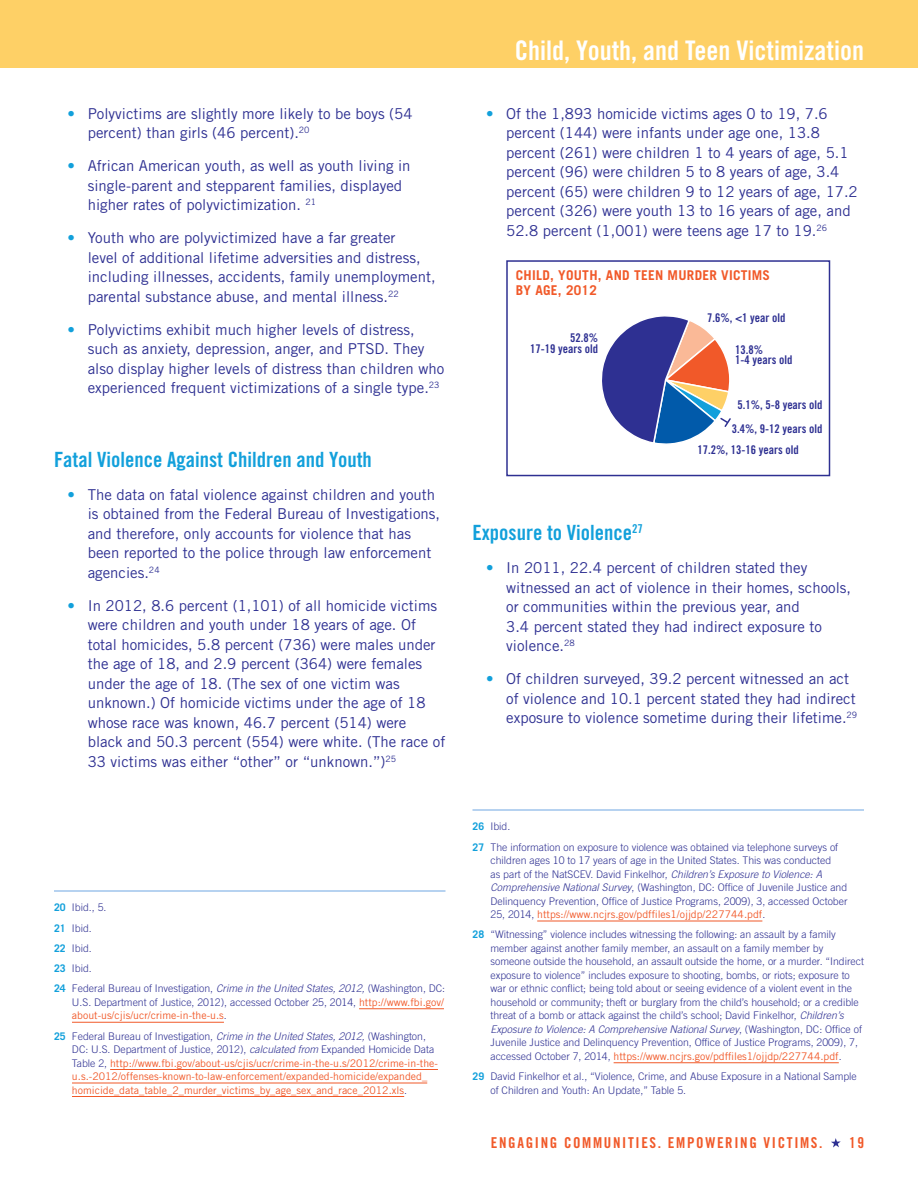
<style>
.page{position:relative;width:918px;height:1188px;background:#fff}
.page>*{position:absolute;margin:0;border:0;box-sizing:border-box;transform-origin:0 0}
.t1{font:180px "Chartwell Pies";color:#015aaa}
.t2{font:27px "Trade Gothic LT Std Bd Cn 20";color:#fff}
.t3{font:21px "Trade Gothic LT Std Bd Cn 20";color:#12a0db}
.t4{font:15px/19.5px "Trade Gothic LT Std";color:#2e3092}
.t5{font:15px "Trade Gothic LT Std Bd Cn 20";letter-spacing:.11em;color:#f15929}
.t6{font:700 13.5px/15px "Trade Gothic LT Std";letter-spacing:.02em;color:#f15929}
.t7{font:12px/10.5px "Trade Gothic LT Std Bd Cn 20";color:#2e3092;text-align:center}
.t8{font:300 10.5px/13.5px "Trade Gothic LT Std";color:#2e3092}
.t9{font:10.5px/13.5px "Trade Gothic LT Std";color:#f15929}
.s1{color:#12a0db}
.s2{font-weight:700;color:#12a0db}
.s3{font-style:italic}
.s4{font-weight:400;color:#f15929}
.s5{font-weight:300;color:#2e3092}
.s6{font-weight:300;font-style:italic;color:#2e3092}
.s7{color:#fab997}
.s8{color:#f15929}
.s9{color:#2e3092}
</style>
<div class="page">
<svg style="left:831px;top:1138px;width:10px;height:10px"></svg>
<div style="left:0;top:0;width:918px;height:68px;background:#fed066"></div>
<hr style="left:54px;top:891px;width:392px;height:1px;background:#6fa7e3">
<hr style="left:359px;top:1008px;width:85px;height:1px;background:#f15929">
<hr style="left:72px;top:1022px;width:152px;height:1px;background:#f15929">
<hr style="left:110px;top:1069px;width:328px;height:1px;background:#f15929">
<hr style="left:72px;top:1083px;width:355px;height:1px;background:#f15929">
<hr style="left:72px;top:1096px;width:332px;height:1px;background:#f15929">
<hr style="left:472px;top:810px;width:392px;height:1px;background:#6fa7e3">
<hr style="left:537px;top:921px;width:225px;height:1px;background:#f15929">
<hr style="left:614px;top:1062px;width:225px;height:1px;background:#f15929">
<div style="left:506px;top:260px;width:324px;height:216px;border:2px solid #2e3092"></div>
<p class="t4" style="left:88px;top:104px;width:326px;text-indent:-20px"><span class="s1">•</span> Polyvictims are slightly more likely to be boys (54 percent) than girls (46 percent).<sup>20</sup></p>
<p class="t4" style="left:88px;top:156px;width:324px;text-indent:-20px"><span class="s1">•</span> African American youth, as well as youth living in single-parent and stepparent families, displayed higher rates of polyvictimization. <sup>21</sup></p>
<p class="t4" style="left:88px;top:228px;width:349px;text-indent:-20px"><span class="s1">•</span> Youth who are polyvictimized have a far greater<br>level of additional lifetime adversities and distress, including illnesses, accidents, family unemployment, parental substance abuse, and mental illness.<sup>22</sup></p>
<p class="t4" style="left:88px;top:320px;width:358px;text-indent:-20px"><span class="s1">•</span> Polyvictims exhibit much higher levels of distress, such as anxiety, depression, anger, and PTSD. They also display higher levels of distress than children who experienced frequent victimizations of a single type.<sup>23</sup></p>
<p class="t3" style="left:54px;top:447px;width:319px">Fatal Violence Against Children and Youth</p>
<p class="t4" style="left:88px;top:485px;width:354px;text-indent:-20px"><span class="s1">•</span> The data on fatal violence against children and youth is obtained from the Federal Bureau of Investigations, and therefore, only accounts for violence that has been reported to the police through law enforcement agencies.<sup>24</sup></p>
<p class="t4" style="left:88px;top:596px;width:359px;text-indent:-20px"><span class="s1">•</span> In 2012, 8.6 percent (1,101) of all homicide victims were children and youth under 18 years of age. Of total homicides, 5.8 percent (736) were males under the age of 18, and 2.9 percent (364) were females under the age of 18. (The sex of one victim was unknown.) Of homicide victims under the age of 18 whose race was known, 46.7 percent (514) were<br>black and 50.3 percent (554) were white. (The race of 33 victims was either “other” or “unknown.”)<sup>25</sup></p>
<p class="t8" style="left:54px;top:897px;width:393px;line-height:20.2px"><span class="s2">20</span> Ibid., 5.<br><span class="s2">21</span> Ibid.<br><span class="s2">22</span> Ibid.<br><span class="s2">23</span> Ibid.<br><span class="s2">24</span> Federal Bureau of Investigation, <span class="s3">Crime in the United States, 2012,</span> (Washington, DC:</p>
<p class="t8" style="left:72px;top:995px;width:373px">U.S. Department of Justice, 2012), accessed October 25, 2014, <span class="s4">http://www.fbi.gov/ about-us/cjis/ucr/crime-in-the-u.s</span>.</p>
<p class="t9" style="left:72px;top:1029px;width:367px;text-indent:-18px"><span class="s2">25</span> <span class="s5">Federal Bureau of Investigation,</span> <span class="s6">Crime in the United States, 2012,</span> <span class="s5">(Washington, DC: U.S. Department of Justice, 2012),</span> <span class="s6">calculated from</span> <span class="s5">Expanded Homicide Data Table 2,</span> http://www.fbi.gov/about-us/cjis/ucr/crime-in-the-u.s/2012/crime-in-the&shy;u.s.-2012/offenses-known-to-law-enforcement/expanded-homicide/expanded_ homicide_data_table_2_murder_victims_by_age_sex_and_race_2012.xls<span class="s5">.</span></p>
<h2 class="t2" style="left:515px;top:34px;width:351px">Child, Youth, and Teen Victimization</h2>
<p class="t4" style="left:506px;top:104px;width:353px;text-indent:-20px"><span class="s1">•</span> Of the 1,893 homicide victims ages 0 to 19, 7.6 percent (144) were infants under age one, 13.8 percent (261) were children 1 to 4 years of age, 5.1 percent (96) were children 5 to 8 years of age, 3.4 percent (65) were children 9 to 12 years of age, 17.2 percent (326) were youth 13 to 16 years of age, and 52.8 percent (1,001) were teens age 17 to 19.<sup>26</sup></p>
<p class="t6" style="left:516px;top:267px;width:256px">CHILD, YOUTH, AND TEEN MURDER VICTIMS<br>BY AGE, 2012</p>
<h1 class="t1" style="left:636px;top:251px;width:294px;rotate:21deg"><span class="s7">8</span><span class="s8">4</span>17<span class="s9">53</span></h1>
<p class="t7" style="left:707px;top:313px;width:80px">7.6%, &lt;1 year old</p>
<p class="t7" style="left:530px;top:333px;width:69px;text-align:right">52.8%<br>17-19 years old</p>
<p class="t7" style="left:735px;top:344px;width:59px;text-align:left">13.8%<br>1-4 years old</p>
<p class="t7" style="left:732px;top:392px;width:92px;line-height:23.9px">5.1%, 5-8 years old<br>3.4%, 9-12 years old</p>
<p class="t7" style="left:697px;top:445px;width:103px">17.2%, 13-16 years old</p>
<p class="t3" style="left:472px;top:520px;width:172px">Exposure to Violence<sup>27</sup></p>
<p class="t4" style="left:506px;top:558px;width:346px;text-indent:-20px"><span class="s1">•</span> In 2011, 22.4 percent of children stated they witnessed an act of violence in their homes, schools, or communities within the previous year, and<br>3.4 percent stated they had indirect exposure to violence.<sup>28</sup></p>
<p class="t4" style="left:506px;top:669px;width:353px;text-indent:-20px"><span class="s1">•</span> Of children surveyed, 39.2 percent witnessed an act of violence and 10.1 percent stated they had indirect exposure to violence sometime during their lifetime.<sup>29</sup></p>
<p class="t8" style="left:472px;top:816px;width:367px;line-height:20.2px"><span class="s2">26</span> Ibid.<br><span class="s2">27</span> The information on exposure to violence was obtained via telephone surveys of</p>
<p class="t8" style="left:490px;top:853px;width:359px">children ages 10 to 17 years of age in the United States. This was conducted<br>as part of the NatSCEV. David Finkelhor, <span class="s3">Children’s Exposure to Violence: A Comprehensive National Survey</span>, (Washington, DC: Office of Juvenile Justice and Delinquency Prevention, Office of Justice Programs, 2009), 3, accessed October 25, 2014, <span class="s4">https://www.ncjrs.gov/pdffiles1/ojjdp/227744.pdf</span>.</p>
<p class="t8" style="left:490px;top:928px;width:375px;text-indent:-18px"><span class="s2">28</span> “Witnessing” violence includes witnessing the following: an assault by a family member against another family member, an assault on a family member by someone outside the household, an assault outside the home, or a murder. “Indirect exposure to violence” includes exposure to shooting, bombs, or riots; exposure to war or ethnic conflict; being told about or seeing evidence of a violent event in the household or community; theft or burglary from the child’s household; or a credible threat of a bomb or attack against the child’s school; David Finkelhor, <span class="s3">Children’s Exposure to Violence: A Comprehensive National Survey</span>, (Washington, DC: Office of Juvenile Justice and Delinquency Prevention, Office of Justice Programs, 2009), 7, accessed October 7, 2014, <span class="s4">https://www.ncjrs.gov/pdffiles1/ojjdp/227744.pdf</span>.</p>
<p class="t8" style="left:490px;top:1069px;width:368px;text-indent:-18px"><span class="s2">29</span> David Finkelhor et al., “Violence, Crime, and Abuse Exposure in a National Sample of Children and Youth: An Update,” Table 5.</p>
<p class="t5" style="left:491px;top:1133px;width:333px">ENGAGING COMMUNITIES. EMPOWERING VICTIMS.</p>
<p class="t5" style="left:849px;top:1133px;width:16px">19</p>
</div>
